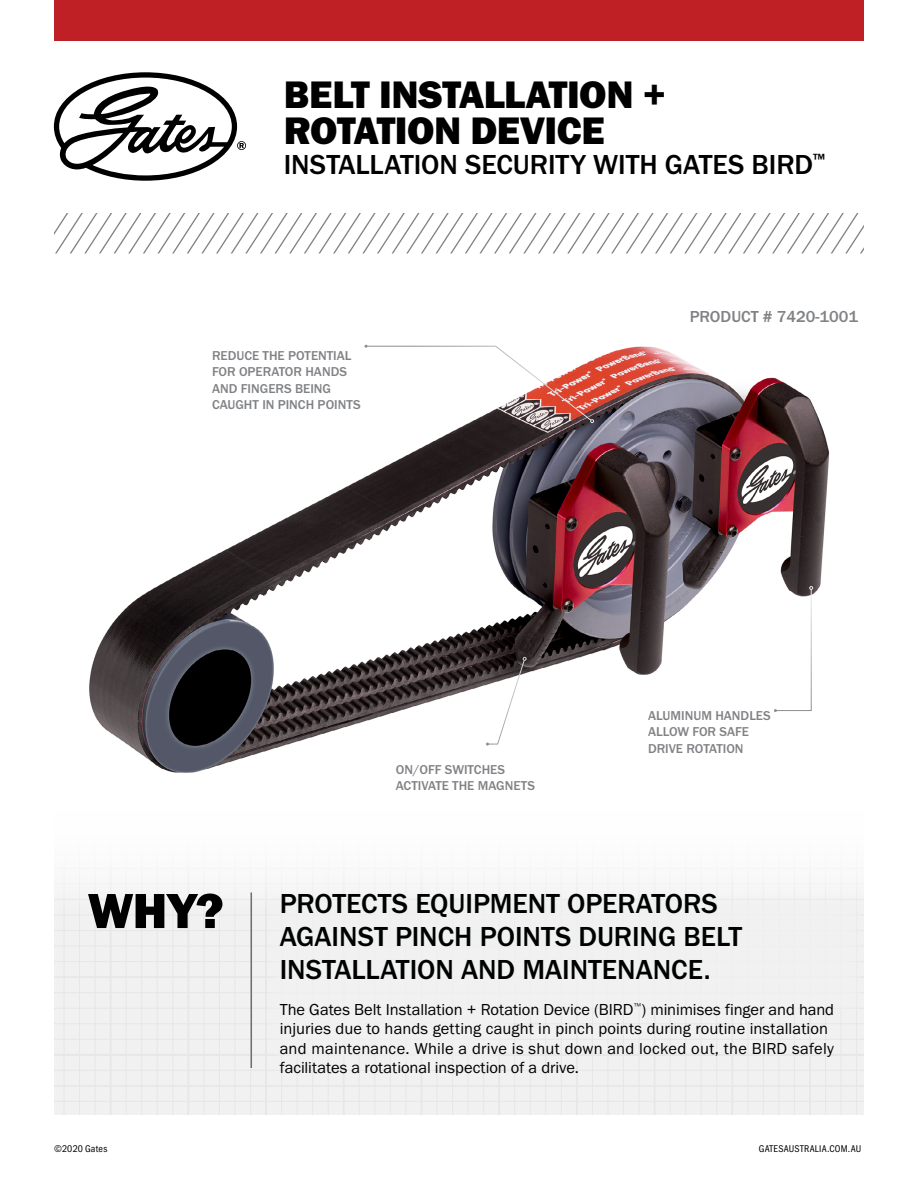
<style>
.page{position:relative;width:918px;height:1188px;background:#fff}
.page>*{position:absolute;margin:0;border:0;box-sizing:border-box;transform-origin:0 0}
._34pt_HEAVY_CAPS{font:51px "Franklin Gothic URW Hea";color:#000}
._26_5_HEAVY_CAPS{font:39.75px/36px "Franklin Gothic URW Hea";letter-spacing:-.015em;color:#000}
._15pt_MEDIUM_CAPS{font:500 28.5px/33.2px "Franklin Gothic URW";color:#000101}
._26_5_HEAVY_CAPS-2{font:500 28.5px "Franklin Gothic URW";letter-spacing:-.005em;color:#000}
._13_25pt_Book{font:16.5px/19.5px "Franklin Gothic URW Boo";letter-spacing:.005em;color:#000}
.Paragraph_Style_3{font:500 16.5px "Franklin Gothic URW";color:#808285}
.Paragraph_Style_4{font:500 13.35px/16.4px "Franklin Gothic URW";color:#808285}
._6_75pt_Cond_Book{font:10.2px "Franklin Gothic URW Con Boo";letter-spacing:.025em;color:#000}
</style>
<div class="page">
<img style="left:89px;top:344px;width:741px;height:429px">
<div style="left:54px;top:879px;width:810px;height:235px;background:#f1f1f2"></div>
<hr style="left:64px;top:804px;width:1px;height:310px;background:#e6e7e8">
<hr style="left:79px;top:804px;width:1px;height:310px;background:#e6e7e8">
<hr style="left:95px;top:804px;width:1px;height:310px;background:#e6e7e8">
<hr style="left:110px;top:804px;width:2px;height:310px;background:#e6e7e8">
<hr style="left:126px;top:804px;width:1px;height:310px;background:#e6e7e8">
<hr style="left:141px;top:804px;width:1px;height:310px;background:#e6e7e8">
<hr style="left:157px;top:804px;width:1px;height:310px;background:#e6e7e8">
<hr style="left:172px;top:804px;width:1px;height:310px;background:#e6e7e8">
<hr style="left:187px;top:804px;width:2px;height:310px;background:#e6e7e8">
<hr style="left:203px;top:804px;width:1px;height:310px;background:#e6e7e8">
<hr style="left:219px;top:804px;width:1px;height:310px;background:#e6e7e8">
<hr style="left:235px;top:804px;width:1px;height:310px;background:#e6e7e8">
<hr style="left:250px;top:804px;width:1px;height:310px;background:#e6e7e8">
<hr style="left:265px;top:804px;width:2px;height:310px;background:#e6e7e8">
<hr style="left:281px;top:804px;width:1px;height:310px;background:#e6e7e8">
<hr style="left:297px;top:804px;width:1px;height:310px;background:#e6e7e8">
<hr style="left:312px;top:804px;width:1px;height:310px;background:#e6e7e8">
<hr style="left:328px;top:804px;width:1px;height:310px;background:#e6e7e8">
<hr style="left:343px;top:804px;width:2px;height:310px;background:#e6e7e8">
<hr style="left:359px;top:804px;width:1px;height:310px;background:#e6e7e8">
<hr style="left:374px;top:804px;width:1px;height:310px;background:#e6e7e8">
<hr style="left:390px;top:804px;width:1px;height:310px;background:#e6e7e8">
<hr style="left:405px;top:804px;width:1px;height:310px;background:#e6e7e8">
<hr style="left:421px;top:804px;width:1px;height:310px;background:#e6e7e8">
<hr style="left:437px;top:804px;width:1px;height:310px;background:#e6e7e8">
<hr style="left:452px;top:804px;width:1px;height:310px;background:#e6e7e8">
<hr style="left:468px;top:804px;width:1px;height:310px;background:#e6e7e8">
<hr style="left:483px;top:804px;width:1px;height:310px;background:#e6e7e8">
<hr style="left:498px;top:804px;width:2px;height:310px;background:#e6e7e8">
<hr style="left:514px;top:804px;width:1px;height:310px;background:#e6e7e8">
<hr style="left:530px;top:804px;width:1px;height:310px;background:#e6e7e8">
<hr style="left:545px;top:804px;width:1px;height:310px;background:#e6e7e8">
<hr style="left:561px;top:804px;width:1px;height:310px;background:#e6e7e8">
<hr style="left:576px;top:804px;width:2px;height:310px;background:#e6e7e8">
<hr style="left:592px;top:804px;width:1px;height:310px;background:#e6e7e8">
<hr style="left:608px;top:804px;width:1px;height:310px;background:#e6e7e8">
<hr style="left:623px;top:804px;width:1px;height:310px;background:#e6e7e8">
<hr style="left:639px;top:804px;width:1px;height:310px;background:#e6e7e8">
<hr style="left:654px;top:804px;width:1px;height:310px;background:#e6e7e8">
<hr style="left:670px;top:804px;width:1px;height:310px;background:#e6e7e8">
<hr style="left:685px;top:804px;width:1px;height:310px;background:#e6e7e8">
<hr style="left:701px;top:804px;width:1px;height:310px;background:#e6e7e8">
<hr style="left:716px;top:804px;width:1px;height:310px;background:#e6e7e8">
<hr style="left:731px;top:804px;width:2px;height:310px;background:#e6e7e8">
<hr style="left:747px;top:804px;width:1px;height:310px;background:#e6e7e8">
<hr style="left:763px;top:804px;width:1px;height:310px;background:#e6e7e8">
<hr style="left:778px;top:804px;width:1px;height:310px;background:#e6e7e8">
<hr style="left:794px;top:804px;width:1px;height:310px;background:#e6e7e8">
<hr style="left:809px;top:804px;width:2px;height:310px;background:#e6e7e8">
<hr style="left:825px;top:804px;width:1px;height:310px;background:#e6e7e8">
<hr style="left:841px;top:804px;width:1px;height:310px;background:#e6e7e8">
<hr style="left:856px;top:804px;width:1px;height:310px;background:#e6e7e8">
<hr style="left:54px;top:1039px;width:810px;height:1px;background:#e6e7e8">
<hr style="left:54px;top:1023px;width:810px;height:1px;background:#e6e7e8">
<hr style="left:54px;top:1008px;width:810px;height:1px;background:#e6e7e8">
<hr style="left:54px;top:992px;width:810px;height:1px;background:#e6e7e8">
<hr style="left:54px;top:976px;width:810px;height:2px;background:#e6e7e8">
<hr style="left:54px;top:961px;width:810px;height:1px;background:#e6e7e8">
<hr style="left:54px;top:946px;width:810px;height:1px;background:#e6e7e8">
<hr style="left:54px;top:930px;width:810px;height:1px;background:#e6e7e8">
<hr style="left:54px;top:915px;width:810px;height:1px;background:#e6e7e8">
<hr style="left:54px;top:899px;width:810px;height:1px;background:#e6e7e8">
<hr style="left:54px;top:883px;width:810px;height:1px;background:#e6e7e8">
<hr style="left:54px;top:868px;width:810px;height:1px;background:#e6e7e8">
<hr style="left:54px;top:852px;width:810px;height:1px;background:#e6e7e8">
<hr style="left:54px;top:837px;width:810px;height:1px;background:#e6e7e8">
<hr style="left:54px;top:821px;width:810px;height:2px;background:#e6e7e8">
<hr style="left:54px;top:806px;width:810px;height:1px;background:#e6e7e8">
<hr style="left:54px;top:1101px;width:810px;height:1px;background:#e6e7e8">
<hr style="left:54px;top:1085px;width:810px;height:1px;background:#e6e7e8">
<hr style="left:54px;top:1070px;width:810px;height:1px;background:#e6e7e8">
<hr style="left:54px;top:1054px;width:810px;height:2px;background:#e6e7e8">
<svg style="left:364px;top:345px;width:230px;height:78px"></svg>
<svg style="left:486px;top:657px;width:41px;height:89px"></svg>
<svg style="left:774px;top:586px;width:39px;height:126px"></svg>
<hr style="left:251px;top:892px;width:1px;height:176px;background:#6d6e71">
<div style="left:268px;top:898px;width:594px;height:166px;background:#f1f1f2"></div>
<div style="left:54px;top:0;width:810px;height:40px;background:#bf2026"></div>
<svg style="left:54px;top:72px;width:192px;height:109px"></svg>
<svg style="left:54px;top:213px;width:810px;height:41px"></svg>
<h1 class="_26_5_HEAVY_CAPS" style="left:284px;top:76px;width:384px">BELT INSTALLATION +<br>ROTATION DEVICE</h1>
<h1 class="_26_5_HEAVY_CAPS-2" style="left:284px;top:147px;width:543px">INSTALLATION SECURITY WITH GATES BIRD<sup>™</sup></h1>
<p class="Paragraph_Style_4" style="left:212px;top:347px;width:150px">REDUCE THE POTENTIAL<br>FOR OPERATOR HANDS<br>AND FINGERS BEING<br>CAUGHT IN PINCH POINTS</p>
<p class="Paragraph_Style_3" style="left:690px;top:307px;width:170px">PRODUCT # 7420-1001</p>
<p class="Paragraph_Style_4" style="left:396px;top:761px;width:141px">ON/OFF SWITCHES<br>ACTIVATE THE MAGNETS</p>
<p class="Paragraph_Style_4" style="left:648px;top:707px;width:124px">ALUMINUM HANDLES<br>ALLOW FOR SAFE<br>DRIVE ROTATION</p>
<h1 class="_34pt_HEAVY_CAPS" style="left:88px;top:878px;width:138px">WHY?</h1>
<h2 class="_15pt_MEDIUM_CAPS" style="left:280px;top:886px;width:464px">PROTECTS EQUIPMENT OPERATORS<br>AGAINST PINCH POINTS DURING BELT<br>INSTALLATION AND MAINTENANCE.</h2>
<p class="_13_25pt_Book" style="left:280px;top:999px;width:556px">The Gates Belt Installation + Rotation Device (BIRD<sup>™</sup>) minimises finger and hand injuries due to hands getting caught in pinch points during routine installation and maintenance. While a drive is shut down and locked out, the BIRD safely facilitates a rotational inspection of a drive.</p>
<p class="_6_75pt_Cond_Book" style="left:54px;top:1142px;width:55px">©2020 Gates</p>
<p class="_6_75pt_Cond_Book" style="left:759px;top:1142px;width:104px">GATESAUSTRALIA.COM.AU</p>
</div>
